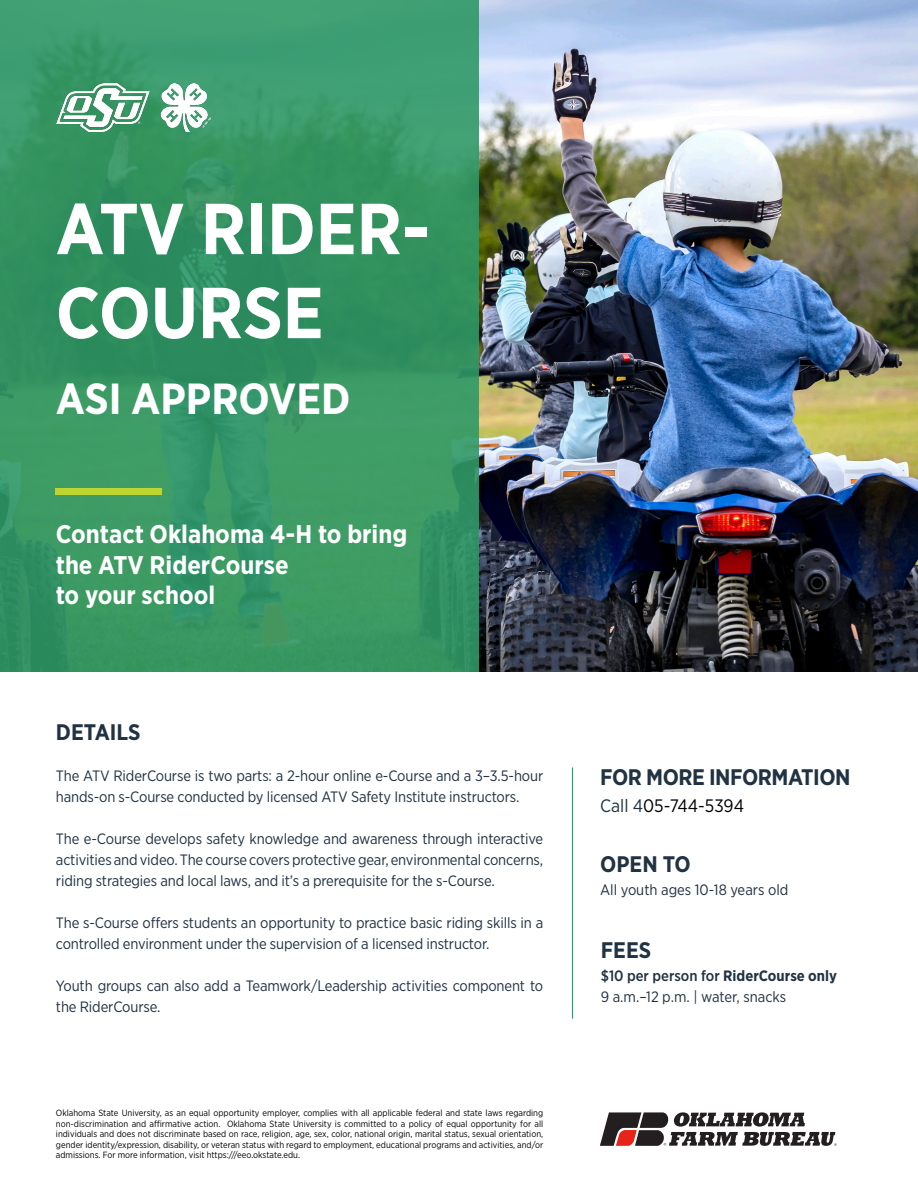
<style>
.page{position:relative;width:918px;height:1188px;background:#fff}
.page>*{position:absolute;margin:0;border:0;box-sizing:border-box;transform-origin:0 0}
.t1{font:700 72px/84px "Gotham Narrow";color:#fff}
.t2{font:700 43.5px "Gotham Narrow";color:#fff}
.t3{font:700 25.5px/30.6px "Gotham Narrow";color:#fff}
.t4{font:700 22.5px "Gotham Narrow";letter-spacing:-.02em;color:#213242}
.t5{font:700 22.5px "Gotham Narrow";color:#213242}
.t6{font:18px "Gotham Narrow";color:#000}
.t7{font:15px/21px "Gotham Narrow";letter-spacing:-.01em;color:#213242}
.t8{font:9px/10.5px "Gotham Narrow";color:#000;text-align:justify}
.s1{color:#213242}
.s2{font-weight:500}
.s3{font-weight:700}
</style>
<div class="page">
<img style="left:478px;top:0;width:440px;height:672px">
<div style="left:0;top:0;width:478px;height:672px;background:linear-gradient(to bottom,#38996b,#36945f)"></div>
<img style="left:56px;top:83px;width:154px;height:49px">
<div style="left:56px;top:488px;width:106px;height:7px;background:#bcd531"></div>
<hr style="left:572px;top:767px;width:1px;height:252px;background:#00a65d">
<svg style="left:600px;top:1112px;width:237px;height:34px"></svg>
<h1 class="t1" style="left:56px;top:186px;width:375px">ATV RIDER-<br>COURSE</h1>
<h2 class="t2" style="left:56px;top:370px;width:296px">ASI APPROVED</h2>
<p class="t3" style="left:56px;top:519px;width:353px">Contact Oklahoma 4-H to bring the ATV RiderCourse<br>to your school</p>
<h3 class="t5" style="left:56px;top:718px;width:86px">DETAILS</h3>
<p class="t7" style="left:56px;top:765px;width:489px">The ATV RiderCourse is two parts: a 2-hour online e-Course and a 3–3.5-hour hands-on s-Course conducted by licensed ATV Safety Institute instructors.</p>
<p class="t7" style="left:56px;top:828px;width:489px;text-align:justify">The e-Course develops safety knowledge and awareness through interactive activities and video. The course covers protective gear, environmental concerns, riding strategies and local laws, and it’s a prerequisite for the s-Course.</p>
<p class="t7" style="left:56px;top:912px;width:489px">The s-Course offers students an opportunity to practice basic riding skills in a controlled environment under the supervision of a licensed instructor.</p>
<p class="t7" style="left:56px;top:975px;width:489px">Youth groups can also add a Teamwork/Leadership activities component to the RiderCourse.</p>
<p class="t8" style="left:56px;top:1108px;width:489px">Oklahoma State University, as an equal opportunity employer, complies with all applicable federal and state laws regarding non-discrimination and affirmative action. Oklahoma State University is committed to a policy of equal opportunity for all individuals and does not discriminate based on race, religion, age, sex, color, national origin, marital status, sexual orientation, gender identity/expression, disability, or veteran status with regard to employment, educational programs and activities, and/or admissions. For more information, visit https:///eeo.okstate.edu.</p>
<h3 class="t4" style="left:600px;top:763px;width:252px">FOR MORE INFORMATION</h3>
<p class="t6" style="left:600px;top:795px;width:145px"><span class="s1">Call 4</span>05-744-5394</p>
<h3 class="t4" style="left:600px;top:850px;width:92px">OPEN TO</h3>
<p class="t7" style="left:600px;top:879px;width:190px">All youth ages 10-18 years old</p>
<h3 class="t4" style="left:601px;top:935px;width:52px">FEES</h3>
<p class="t7" style="left:601px;top:965px;width:238px"><span class="s2">$10 per person for</span> <span class="s3">RiderCourse only<br></span>9 a.m.–12 p.m. | water, snacks</p>
</div>
